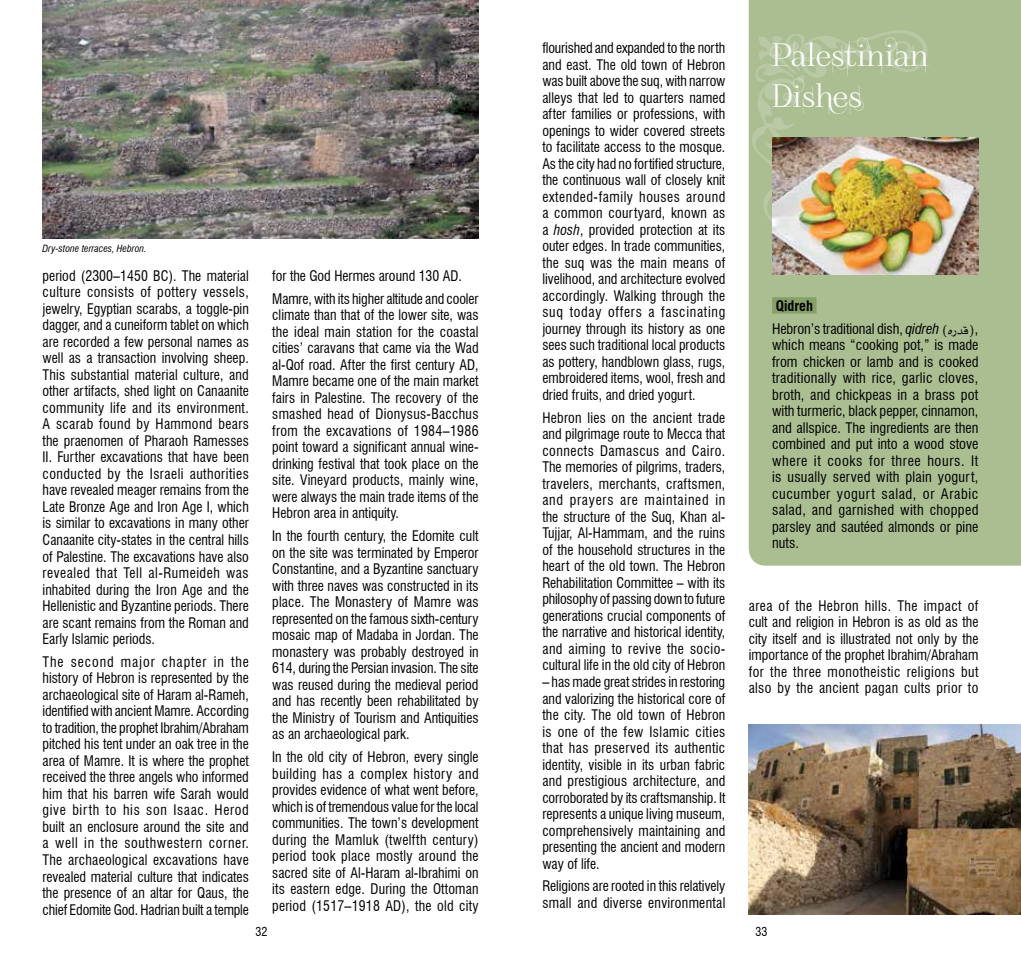
<style>
.page{position:relative;width:1021px;height:957px;background:#fff}
.page>*{position:absolute;margin:0;border:0;box-sizing:border-box;transform-origin:0 0}
.t1{font:31.5px/41px "Foglihten No 04";color:#fff}
.t2{font:condensed 14.25px/16.5px "Swiss 721 BT";color:#000;text-align:justify}
.t3{font:condensed 12px "Swiss 721 BT";color:#000}
.t4{font:italic condensed 9.75px "Swiss 721 BT";color:#000}
.s1{font-style:italic}
.s2{font-weight:700}
.s3{font-family:"A Xt Manal";font-stretch:normal;font-size:18px}
</style>
<div class="page">
<img style="left:43px;top:0;width:435px;height:238px">
<div style="left:748px;top:0;width:272px;height:566px;background:#abbe92"></div>
<svg style="left:748px;top:24px;width:190px;height:216px;background:#afc197"></svg>
<img style="left:772px;top:137px;width:206px;height:137px">
<img style="left:748px;top:724px;width:272px;height:190px">
<div style="left:772px;top:297px;width:44px;height:17px;background:#86a068"></div>
<p class="t4" style="left:43px;top:243px;width:105px">Dry-stone terraces, Hebron.</p>
<p class="t2" style="left:43px;top:267px;width:208px">period (2300–1450 BC). The material culture consists of pottery vessels, jewelry, Egyptian scarabs, a toggle-pin dagger, and a cuneiform tablet on which are recorded a few personal names as well as a transaction involving sheep.<br>This substantial material culture, and other artifacts, shed light on Canaanite community life and its environment.<br>A scarab found by Hammond bears the praenomen of Pharaoh Ramesses II. Further excavations that have been conducted by the Israeli authorities have revealed meager remains from the Late Bronze Age and Iron Age I, which is similar to excavations in many other Canaanite city-states in the central hills of Palestine. The excavations have also revealed that Tell al-Rumeideh was inhabited during the Iron Age and the Hellenistic and Byzantine periods. There are scant remains from the Roman and Early Islamic periods.</p>
<p class="t2" style="left:43px;top:653px;width:208px">The second major chapter in the history of Hebron is represented by the archaeological site of Haram al-Rameh, identified with ancient Mamre. According to tradition, the prophet Ibrahim/Abraham pitched his tent under an oak tree in the area of Mamre. It is where the prophet received the three angels who informed him that his barren wife Sarah would give birth to his son Isaac. Herod built an enclosure around the site and a well in the southwestern corner.<br>The archaeological excavations have revealed material culture that indicates the presence of an altar for Qaus, the chief Edomite God. Hadrian built a temple</p>
<p class="t2" style="left:272px;top:264px;width:208px;line-height:22.8px">for the God Hermes around 130 AD.<br>Mamre, with its higher altitude and cooler</p>
<p class="t2" style="left:272px;top:307px;width:208px">climate than that of the lower site, was the ideal main station for the coastal cities’ caravans that came via the Wad al-Qof road. After the first century AD, Mamre became one of the main market fairs in Palestine. The recovery of the smashed head of Dionysus-Bacchus from the excavations of 1984–1986 point toward a significant annual wine&shy;drinking festival that took place on the site. Vineyard products, mainly wine, were always the main trade items of the Hebron area in antiquity.</p>
<p class="t2" style="left:272px;top:528px;width:208px">In the fourth century, the Edomite cult on the site was terminated by Emperor Constantine, and a Byzantine sanctuary with three naves was constructed in its place. The Monastery of Mamre was represented on the famous sixth-century mosaic map of Madaba in Jordan. The monastery was probably destroyed in 614, during the Persian invasion. The site was reused during the medieval period and has recently been rehabilitated by the Ministry of Tourism and Antiquities as an archaeological park.</p>
<p class="t2" style="left:272px;top:749px;width:208px">In the old city of Hebron, every single building has a complex history and provides evidence of what went before, which is of tremendous value for the local communities. The town’s development during the Mamluk (twelfth century) period took place mostly around the sacred site of Al-Haram al-Ibrahimi on its eastern edge. During the Ottoman period (1517–1918 AD), the old city</p>
<p class="t2" style="left:542px;top:40px;width:184px">flourished and expanded to the north and east. The old town of Hebron was built above the suq, with narrow alleys that led to quarters named after families or professions, with openings to wider covered streets to facilitate access to the mosque.<br>As the city had no fortified structure, the continuous wall of closely knit extended-family houses around a common courtyard, known as a <span class="s1">hosh</span>, provided protection at its outer edges. In trade communities, the suq was the main means of livelihood, and architecture evolved accordingly. Walking through the suq today offers a fascinating journey through its history as one sees such traditional local products as pottery, handblown glass, rugs, embroidered items, wool, fresh and dried fruits, and dried yogurt.</p>
<p class="t2" style="left:542px;top:409px;width:184px">Hebron lies on the ancient trade and pilgrimage route to Mecca that connects Damascus and Cairo.<br>The memories of pilgrims, traders, travelers, merchants, craftsmen, and prayers are maintained in the structure of the Suq, Khan al-Tujjar, Al-Hammam, and the ruins of the household structures in the heart of the old town. The Hebron Rehabilitation Committee – with its philosophy of passing down to future generations crucial components of the narrative and historical identity, and aiming to revive the socio&shy;cultural life in the old city of Hebron</p>
<p class="t2" style="left:542px;top:673px;width:184px">– has made great strides in restoring and valorizing the historical core of the city. The old town of Hebron is one of the few Islamic cities that has preserved its authentic identity, visible in its urban fabric and prestigious architecture, and corroborated by its craftsmanship. It represents a unique living museum, comprehensively maintaining and presenting the ancient and modern way of life.</p>
<p class="t2" style="left:542px;top:878px;width:184px">Religions are rooted in this relatively small and diverse environmental</p>
<h1 class="t1" style="left:772px;top:38px;width:158px">PALESTINIAN<br>DISHES</h1>
<p class="t2" style="left:772px;top:294px;width:208px;line-height:22.8px"><span class="s2">Qidreh<br></span>Hebron’s traditional dish, <span class="s1">qidreh</span> <span class="s3">( قدره (</span>,</p>
<p class="t2" style="left:772px;top:337px;width:208px">which means “cooking pot,” is made from chicken or lamb and is cooked traditionally with rice, garlic cloves, broth, and chickpeas in a brass pot with turmeric, black pepper, cinnamon, and allspice. The ingredients are then combined and put into a wood stove where it cooks for three hours. It is usually served with plain yogurt, cucumber yogurt salad, or Arabic salad, and garnished with chopped parsley and sautéed almonds or pine nuts.</p>
<p class="t2" style="left:748px;top:597px;width:231px">area of the Hebron hills. The impact of cult and religion in Hebron is as old as the city itself and is illustrated not only by the importance of the prophet Ibrahim/Abraham for the three monotheistic religions but also by the ancient pagan cults prior to</p>
<p class="t3" style="left:256px;top:925px;width:13px">32</p>
<p class="t3" style="left:755px;top:925px;width:13px">33</p>
</div>
